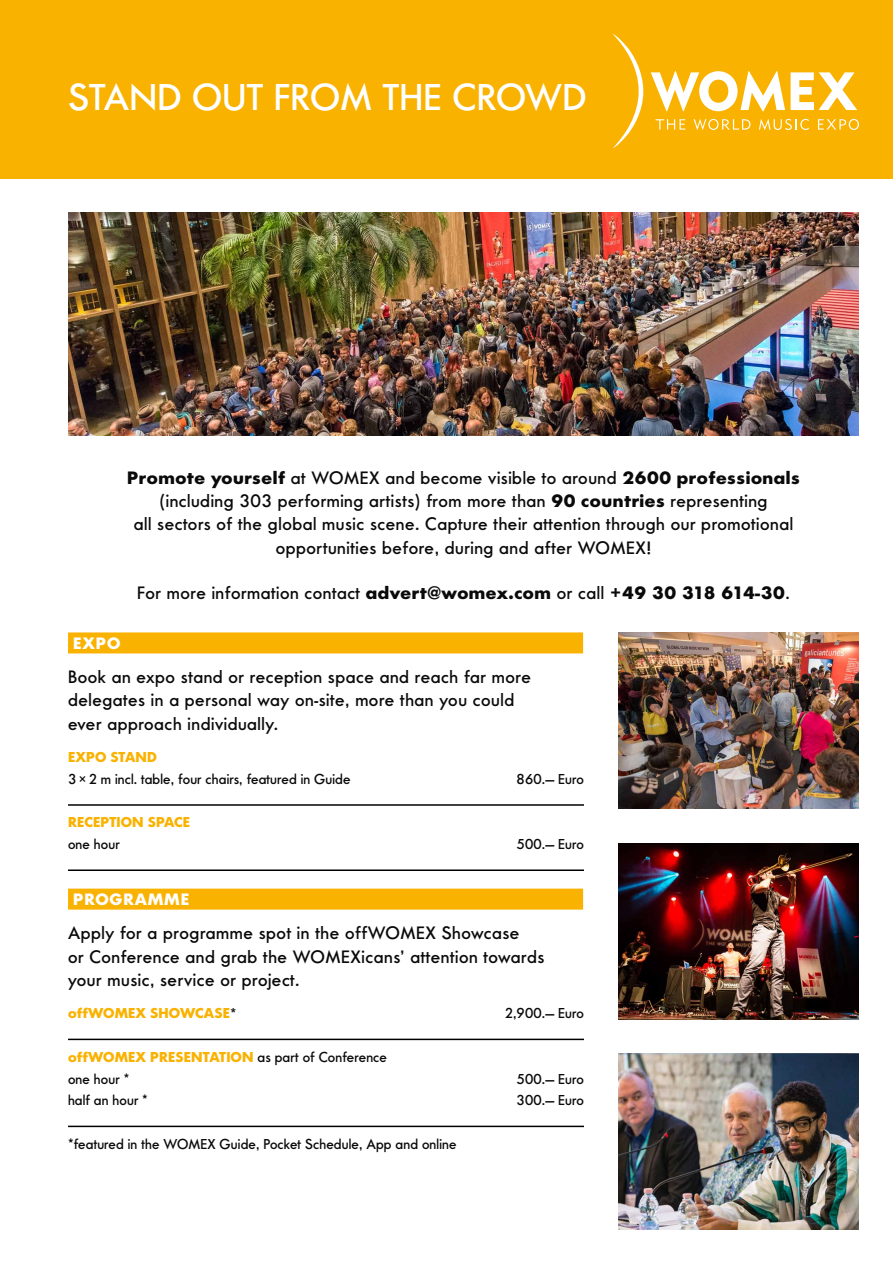
<style>
.page{position:relative;width:893px;height:1263px;background:#fff}
.page>*{position:absolute;margin:0;border:0;box-sizing:border-box;transform-origin:0 0}
.t1{font:500 39px "Futura No 2 D";letter-spacing:.01em;color:#fff}
.t2{font:500 18.75px/23.2px "Futura No 2 D";letter-spacing:.03em;color:#0a0a0b}
.t3{font:700 17.25px "Futura No 2 D";letter-spacing:.05em;color:#fff}
.t4{font:500 15px "Futura No 2 D";letter-spacing:.01em;color:#0a0a0b}
.t5{font:700 15px "Futura No 2 D";letter-spacing:.01em;color:#f9b200}
.s1{font-weight:700}
.s2{color:#0a0a0b}
.s3{font-weight:700;color:#f9b200}
</style>
<div class="page">
<div style="left:0;top:0;width:893px;height:179px;background:#f9b200"></div>
<svg style="left:656px;top:119px;width:29px;height:11px"></svg>
<svg style="left:694px;top:119px;width:56px;height:11px"></svg>
<svg style="left:759px;top:119px;width:50px;height:11px"></svg>
<svg style="left:818px;top:119px;width:41px;height:11px"></svg>
<svg style="left:651px;top:71px;width:134px;height:40px"></svg>
<svg style="left:791px;top:72px;width:66px;height:38px"></svg>
<svg style="left:613px;top:34px;width:30px;height:114px"></svg>
<div style="left:68px;top:632px;width:515px;height:21px;background:#f9b200"></div>
<div style="left:68px;top:889px;width:515px;height:21px;background:#f9b200"></div>
<hr style="left:68px;top:804px;width:516px;height:2px;background:#000">
<hr style="left:68px;top:869px;width:516px;height:2px;background:#000">
<hr style="left:68px;top:1039px;width:516px;height:1px;background:#000">
<hr style="left:68px;top:1126px;width:516px;height:1px;background:#000">
<img style="left:68px;top:213px;width:791px;height:222px">
<img style="left:618px;top:843px;width:241px;height:176px">
<img style="left:618px;top:1053px;width:241px;height:176px">
<img style="left:618px;top:633px;width:241px;height:176px">
<h1 class="t1" style="left:68px;top:74px;width:520px">STAND OUT FROM THE CROWD</h1>
<p class="t2" style="left:127px;top:466px;width:674px;text-align:center"><span class="s1">Promote yourself</span> at WOMEX and become visible to around <span class="s1">2600 professionals </span>(including 303 performing artists) from more than <span class="s1">90 countries</span> representing<br>all sectors of the global music scene. Capture their attention through our promotional opportunities before, during and after WOMEX!</p>
<p class="t2" style="left:137px;top:581px;width:654px">For more information contact <span class="s1">advert@womex.com</span> or call <span class="s1">+49 30 318 614-30</span>.</p>
<p class="t3" style="left:73px;top:633px;width:49px">Expo</p>
<p class="t2" style="left:68px;top:665px;width:464px">Book an expo stand or reception space and reach far more delegates in a personal way on-site, more than you could ever approach individually.</p>
<p class="t5" style="left:68px;top:748px;width:90px">Expo Stand</p>
<p class="t4" style="left:68px;top:770px;width:284px">3 × 2 m incl. table, four chairs, featured in Guide</p>
<p class="t4" style="left:517px;top:770px;width:69px">860.— Euro</p>
<p class="t5" style="left:68px;top:814px;width:122px">Reception space</p>
<p class="t4" style="left:68px;top:835px;width:53px">one hour</p>
<p class="t4" style="left:517px;top:835px;width:69px">500.— Euro</p>
<p class="t3" style="left:73px;top:889px;width:116px">programme</p>
<p class="t2" style="left:68px;top:921px;width:478px">Apply for a programme spot in the offWOMEX Showcase<br>or Conference and grab the WOMEXicans’ attention towards your music, service or project.</p>
<p class="t5" style="left:68px;top:1004px;width:170px">offWOM EX Showcase <span class="s2">*</span></p>
<p class="t4" style="left:505px;top:1005px;width:81px">2,900.— Euro</p>
<p class="t5" style="left:68px;top:1048px;width:92px">offWOM EX Prese</p>
<p class="t4" style="left:191px;top:1048px;width:197px"><span class="s3">ntation</span> as part of Conference</p>
<p class="t4" style="left:68px;top:1070px;width:63px">one hour *</p>
<p class="t4" style="left:517px;top:1070px;width:69px">500.— Euro</p>
<p class="t4" style="left:68px;top:1092px;width:81px">half an hour *</p>
<p class="t4" style="left:517px;top:1092px;width:69px">300.— Euro</p>
<p class="t4" style="left:68px;top:1135px;width:390px">*featured in the WOMEX Guide, Pocket Schedule, App and online</p>
</div>
